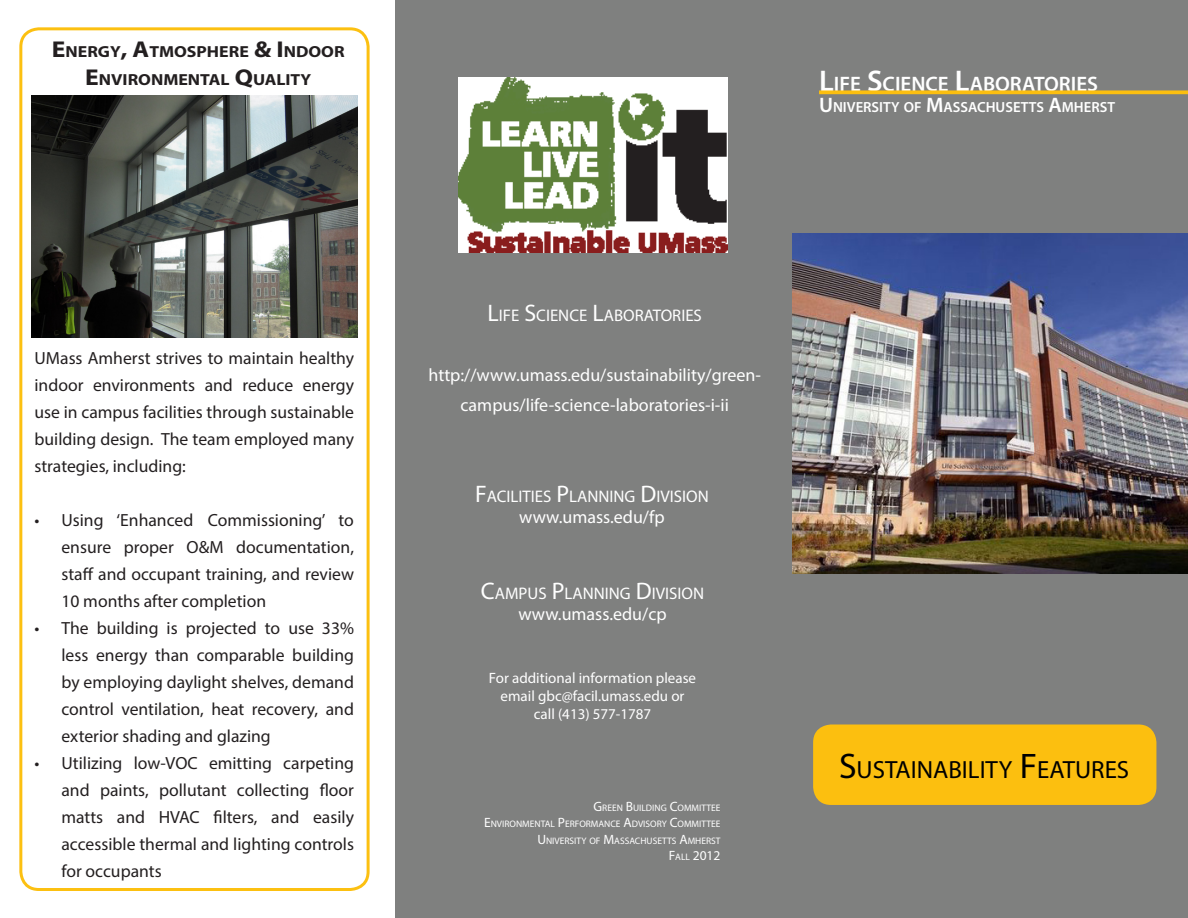
<style>
.page{position:relative;width:1188px;height:918px;background:#fff}
.page>*{position:absolute;margin:0;border:0;box-sizing:border-box;transform-origin:0 0}
.t1{font:24.9px "Myriad Pro";color:#000}
.t2{font:600 21px "Myriad Pro";color:#fff}
.t3{font:18px/30px "Myriad Pro";color:#fff;text-align:center}
.t4{font:17.7px/27px "Myriad Pro";color:#231f20;text-align:justify}
.t5{font:16.8px "Myriad Pro";color:#fff}
.t6{font:700 16.05px/28.5px "Myriad Pro";color:#231f20;scale:1.11 1}
.t7{font:15px "Myriad Pro";color:#fff}
.t8{font:600 14.7px "Myriad Pro";color:#fff}
.t9{font:13.5px "Myriad Pro";color:#fff}
.t10{font:9.45px "Myriad Pro";color:#fff}
.s1{font-size:22.95px}
.s2{font-size:30px}
.s3{font-size:21px}
.s4{font-size:24px}
.s5{font-size:13.5px}
.s6{font-size:9.45px}
.s7{font-size:35.7px}
</style>
<div class="page">
<div style="left:791px;top:0;width:397px;height:918px;background:#7f807f"></div>
<div style="left:395px;top:0;width:396px;height:918px;background:#7f807f"></div>
<img style="left:792px;top:233px;width:396px;height:340px">
<div style="left:19px;top:27px;width:351px;height:864px;border:3px solid #fcc011;border-radius:18px"></div>
<div style="left:813px;top:725px;width:343px;height:80px;background:#fcbf0f;border-radius:18px"></div>
<img style="left:32px;top:96px;width:326px;height:242px">
<img style="left:459px;top:78px;width:269px;height:174px">
<svg style="left:819px;top:90px;width:369px;height:4px"></svg>
<p class="t6" style="left:85px;top:36px;width:235px;text-indent:111px">PHERE <span class="s1">&amp; I</span> NDOOR<br><span class="s1">E</span>NVIRONMENTAL <span class="s1">Q</span>UALITY</p>
<p class="t6" style="left:52px;top:36px;width:109px"><span class="s1">E</span>NERGY<span class="s1">, A</span>TMOS</p>
<p class="t2" style="left:819px;top:70px;width:279px"><span class="s2">L</span>IFE <span class="s2">S</span>CIENCE <span class="s2">L</span>ABORATORIES</p>
<p class="t8" style="left:819px;top:97px;width:298px"><span class="s3">U</span>NIVERSITY OF <span class="s3">M</span>ASSACHUSETTS <span class="s3">A</span>MHERST</p>
<p class="t4" style="left:34px;top:345px;width:321px">UMass Amherst strives to maintain healthy indoor environments and reduce energy use in campus facilities through sustainable building design. The team employed many strategies, including:</p>
<p class="t4" style="left:62px;top:507px;width:294px;text-indent:-27px">• Using ‘Enhanced Commissioning’ to ensure proper O&amp;M documentation, staff and occupant training, and review 10 months after completion</p>
<p class="t4" style="left:62px;top:615px;width:294px;text-indent:-27px">• The building is projected to use 33% less energy than comparable building by employing daylight shelves, demand control ventilation, heat recovery, and exterior shading and glazing</p>
<p class="t4" style="left:62px;top:750px;width:294px;text-indent:-27px">• Utilizing low-VOC emitting carpeting and paints, pollutant collecting floor matts and HVAC filters, and easily accessible thermal and lighting controls for occupants</p>
<p class="t5" style="left:488px;top:305px;width:216px"><span class="s4">L</span>IFE <span class="s4">S</span>CIENCE <span class="s4">L</span>ABORATORIES</p>
<p class="t3" style="left:428px;top:360px;width:334px">http://www.umass.edu/sustainability/green&shy;campus/life-science-laboratories-i-ii</p>
<p class="t5" style="left:475px;top:486px;width:235px"><span class="s4">F</span>ACILITIES <span class="s4">P</span>LANNING <span class="s4">D</span>IVISION</p>
<p class="t3" style="left:519px;top:502px;width:147px">www.umass.edu/fp</p>
<p class="t5" style="left:481px;top:583px;width:225px"><span class="s4">C</span>AMPUS <span class="s4">P</span>LANNING <span class="s4">D</span>IVISION</p>
<p class="t3" style="left:519px;top:599px;width:150px">www.umass.edu/cp</p>
<p class="t7" style="left:489px;top:669px;width:209px">For additional information please</p>
<p class="t7" style="left:501px;top:687px;width:185px">email gbc@facil.umass.edu or</p>
<p class="t7" style="left:534px;top:705px;width:119px">call (413) 577-1787</p>
<p class="t10" style="left:594px;top:802px;width:128px"><span class="s5">G</span>REEN <span class="s5">B</span>UILDING <span class="s5">C</span>OMMITTEE</p>
<p class="t10" style="left:484px;top:818px;width:238px"><span class="s5">E</span>NVIRONMENTAL <span class="s5">P</span>ERFORMANCE <span class="s5">A</span>DVISORY <span class="s5">C</span>OMMITTEE</p>
<p class="t10" style="left:537px;top:835px;width:185px"><span class="s5">U</span> NIVERSITY OF <span class="s5">M</span>ASSACHUSETTS <span class="s5">A</span>MHERST</p>
<p class="t9" style="left:669px;top:847px;width:53px">F<span class="s6">ALL</span> 2012</p>
<p class="t1" style="left:839px;top:754px;width:292px"><span class="s7">S</span>USTAINABILITY <span class="s7">F</span> EATURES</p>
</div>
